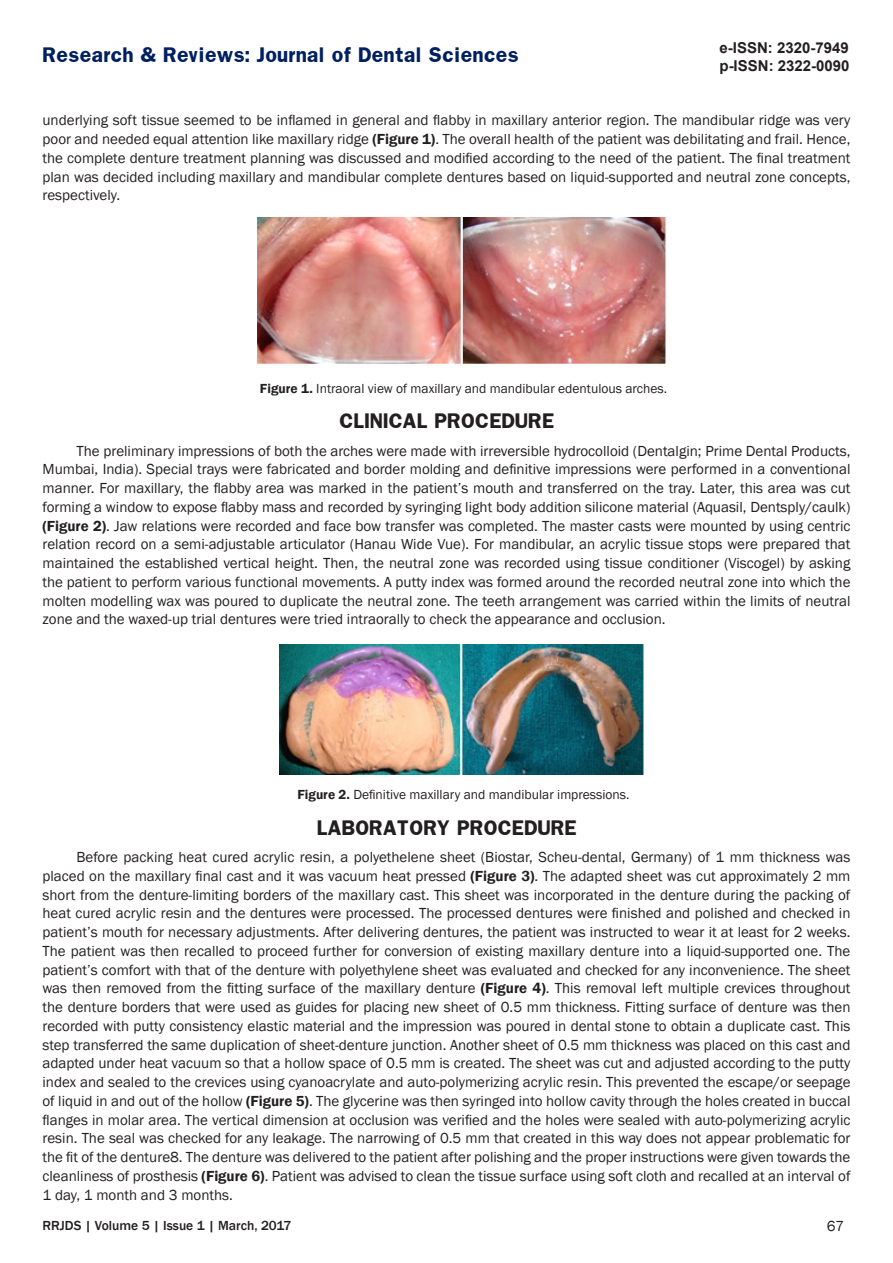
<style>
.page{position:relative;width:893px;height:1263px;background:#fff}
.page>*{position:absolute;margin:0;border:0;box-sizing:border-box;transform-origin:0 0}
.t1{font:700 18px "Franklin";color:#002060}
.SD{font:700 18px "Franklin";color:#231f20}
.SD-2{font:15px/18.8px "Franklin Gothic";color:#231f20;text-align:justify}
.t2{font:700 15px/18px "Arial";color:#231f20}
.t3{font:13.5px "Franklin Gothic";color:#231f20}
.t4{font:500 13.5px "Franklin Gothic";color:#231f20}
.s1{font-weight:600}
</style>
<div class="page">
<img style="left:257px;top:217px;width:410px;height:147px">
<img style="left:280px;top:644px;width:364px;height:131px">
<p class="t1" style="left:43px;top:43px;width:478px">Research &amp; Reviews: Journal of Dental Sciences</p>
<p class="t2" style="left:719px;top:40px;width:132px">e-ISSN: 2320-7949 p-ISSN: 2322-0090</p>
<p class="SD-2" style="left:43px;top:111px;width:809px">underlying soft tissue seemed to be inflamed in general and flabby in maxillary anterior region. The mandibular ridge was very poor and needed equal attention like maxillary ridge <span class="s1">(Figure 1)</span>. The overall health of the patient was debilitating and frail. Hence, the complete denture treatment planning was discussed and modified according to the need of the patient. The final treatment plan was decided including maxillary and mandibular complete dentures based on liquid-supported and neutral zone concepts, respectively.</p>
<p class="t3" style="left:260px;top:380px;width:409px"><span class="s1">Figure 1.</span> Intraoral view of maxillary and mandibular edentulous arches.</p>
<p class="SD" style="left:339px;top:409px;width:216px">CLINICAL PROCEDURE</p>
<p class="SD-2" style="left:43px;top:442px;width:809px;text-indent:34px">The preliminary impressions of both the arches were made with irreversible hydrocolloid (Dentalgin; Prime Dental Products, Mumbai, India). Special trays were fabricated and border molding and definitive impressions were performed in a conventional manner. For maxillary, the flabby area was marked in the patient’s mouth and transferred on the tray. Later, this area was cut forming a window to expose flabby mass and recorded by syringing light body addition silicone material (Aquasil, Dentsply/caulk) <span class="s1">(Figure 2)</span>. Jaw relations were recorded and face bow transfer was completed. The master casts were mounted by using centric relation record on a semi-adjustable articulator (Hanau Wide Vue). For mandibular, an acrylic tissue stops were prepared that maintained the established vertical height. Then, the neutral zone was recorded using tissue conditioner (Viscogel) by asking the patient to perform various functional movements. A putty index was formed around the recorded neutral zone into which the molten modelling wax was poured to duplicate the neutral zone. The teeth arrangement was carried within the limits of neutral zone and the waxed-up trial dentures were tried intraorally to check the appearance and occlusion.</p>
<p class="t3" style="left:297px;top:786px;width:334px"><span class="s1">Figure 2.</span> Definitive maxillary and mandibular impressions.</p>
<p class="SD" style="left:316px;top:815px;width:262px">LABORATORY PROCEDURE</p>
<p class="SD-2" style="left:43px;top:848px;width:809px;text-indent:34px">Before packing heat cured acrylic resin, a polyethelene sheet (Biostar, Scheu-dental, Germany) of 1 mm thickness was placed on the maxillary final cast and it was vacuum heat pressed <span class="s1">(Figure 3)</span>. The adapted sheet was cut approximately 2 mm short from the denture-limiting borders of the maxillary cast. This sheet was incorporated in the denture during the packing of heat cured acrylic resin and the dentures were processed. The processed dentures were finished and polished and checked in patient’s mouth for necessary adjustments. After delivering dentures, the patient was instructed to wear it at least for 2 weeks.<br>The patient was then recalled to proceed further for conversion of existing maxillary denture into a liquid-supported one. The patient’s comfort with that of the denture with polyethylene sheet was evaluated and checked for any inconvenience. The sheet was then removed from the fitting surface of the maxillary denture <span class="s1">(Figure 4)</span>. This removal left multiple crevices throughout the denture borders that were used as guides for placing new sheet of 0.5 mm thickness. Fitting surface of denture was then recorded with putty consistency elastic material and the impression was poured in dental stone to obtain a duplicate cast. This step transferred the same duplication of sheet-denture junction. Another sheet of 0.5 mm thickness was placed on this cast and adapted under heat vacuum so that a hollow space of 0.5 mm is created. The sheet was cut and adjusted according to the putty index and sealed to the crevices using cyanoacrylate and auto-polymerizing acrylic resin. This prevented the escape/or seepage of liquid in and out of the hollow <span class="s1">(Figure 5)</span>. The glycerine was then syringed into hollow cavity through the holes created in buccal flanges in molar area. The vertical dimension at occlusion was verified and the holes were sealed with auto-polymerizing acrylic resin. The seal was checked for any leakage. The narrowing of 0.5 mm that created in this way does not appear problematic for the fit of the denture8. The denture was delivered to the patient after polishing and the proper instructions were given towards the cleanliness of prosthesis <span class="s1">(Figure 6)</span>. Patient was advised to clean the tissue surface using soft cloth and recalled at an interval of 1 day, 1 month and 3 months.</p>
<p class="t4" style="left:43px;top:1217px;width:250px">RRJDS | Volume 5 | Issue 1 | March, 2017</p>
<p class="SD-2" style="left:827px;top:1217px;width:19px">67</p>
</div>
